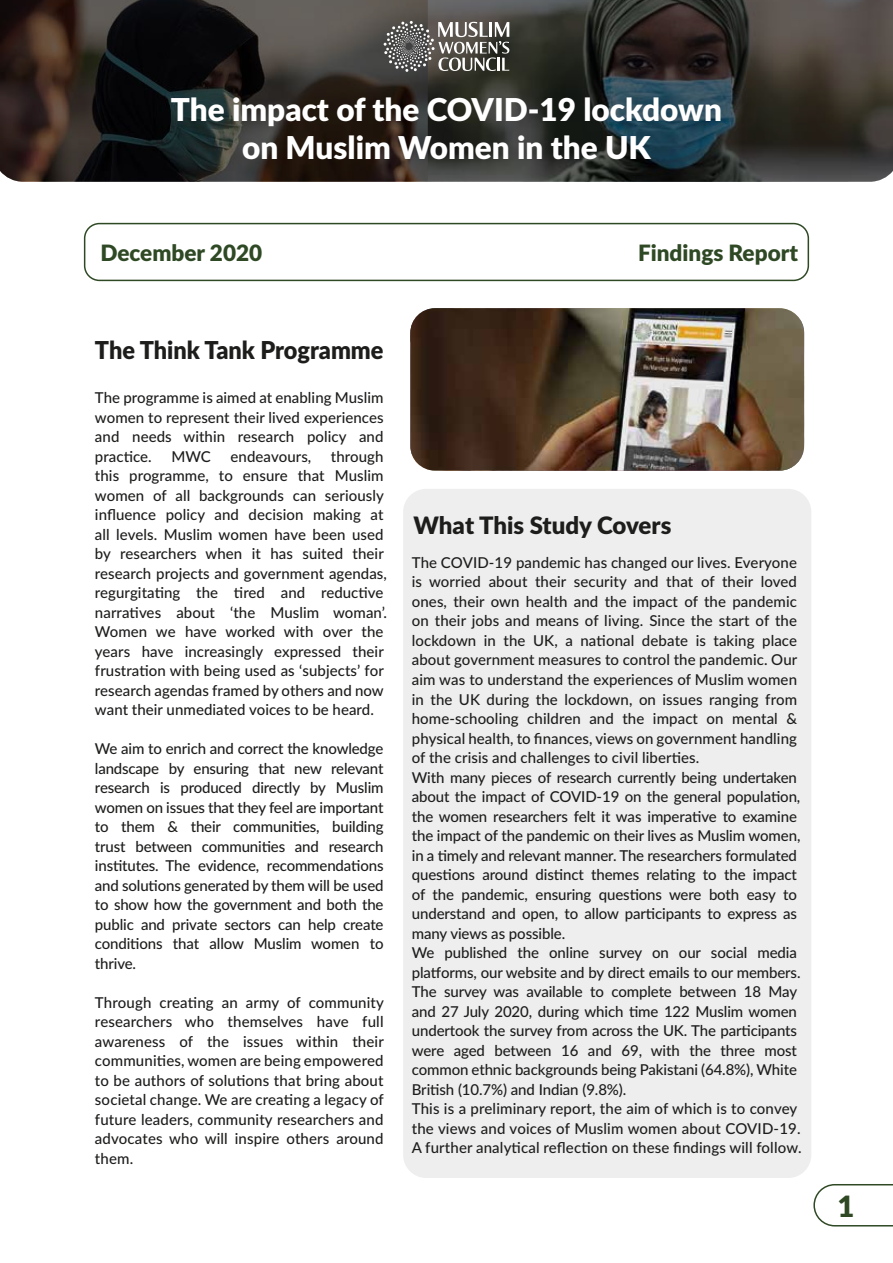
<style>
.page{position:relative;width:893px;height:1263px;background:#fff}
.page>*{position:absolute;margin:0;border:0;box-sizing:border-box;transform-origin:0 0}
.t1{font:900 31.5px/37.8px "Lato";color:#fff;text-align:center}
.t2{font:900 29.4px "Lato";color:#2e4924}
.t3{font:900 24.6px "Lato";color:#1d1e1c;scale:.95 1}
.t4{font:900 24px "Lato";color:#1d1e1c}
.t5{font:900 22.5px "Lato";color:#2e4924}
.t6{font:500 15px/19.5px "Lato";letter-spacing:.005em;color:#1d1e1c;text-align:justify}
</style>
<div class="page">
<div style="left:403px;top:489px;width:408px;height:689px;background:#eee;border-radius:23px"></div>
<svg style="left:813px;top:1184px;width:80px;height:42px"></svg>
<div style="left:84px;top:223px;width:725px;height:58px;border:2px solid #2e4924;border-radius:15px"></div>
<img style="left:410px;top:308px;width:394px;height:163px">
<svg style="left:0;top:0;width:893px;height:182px;background:#302e2c"></svg>
<svg style="left:384px;top:21px;width:125px;height:51px;background:#767470"></svg>
<h1 class="t1" style="left:171px;top:89px;width:552px">The impact of the COVID-19 lockdown on Muslim Women in the UK</h1>
<h3 class="t5" style="left:100px;top:236px;width:163px">December 2020</h3>
<h3 class="t5" style="left:638px;top:236px;width:161px">Findings Report</h3>
<h3 class="t3" style="left:95px;top:332px;width:305px">The Think Tank Programme</h3>
<p class="t6" style="left:95px;top:387px;width:290px">The programme is aimed at enabling Muslim women to represent their lived experiences and needs within research policy and practice.</p>
<p class="t6" style="left:95px;top:446px;width:294px;text-align:left;text-indent:236px">through this programme, to ensure that Muslim women of all backgrounds can seriously influence policy and decision making at all levels. Muslim women have been used by researchers when it has suited their research projects and government agendas, regurgitating the tired and reductive narratives about ‘the Muslim woman’.<br>Women we have worked with over the years have increasingly expressed their frustration with being used as ‘subjects’ for research agendas framed by others and now want their unmediated voices to be heard.</p>
<p class="t6" style="left:95px;top:738px;width:290px">We aim to enrich and correct the knowledge landscape by ensuring that new relevant research is produced directly by Muslim women on issues that they feel are important to them &amp; their communities, building trust between communities and research institutes. The evidence, recommendations and solutions generated by them will be used to show how the government and both the public and private sectors can help create conditions that allow Muslim women to thrive.</p>
<p class="t6" style="left:95px;top:992px;width:290px">Through creating an army of community researchers who themselves have full awareness of the issues within their communities, women are being empowered to be authors of solutions that bring about societal change. We are creating a legacy of future leaders, community researchers and advocates who will inspire others around them.</p>
<p class="t6" style="left:171px;top:446px;width:41px">MWC</p>
<p class="t6" style="left:231px;top:446px;width:82px">endeavours,</p>
<h3 class="t4" style="left:414px;top:507px;width:259px">What This Study Covers</h3>
<p class="t6" style="left:412px;top:552px;width:391px;text-align:left">The COVID-19 pandemic has changed our lives. Everyone is worried about their security and that of their loved ones, their own health and the impact of the pandemic on their jobs and means of living. Since the start of the lockdown in the UK, a national debate is taking place about government measures to control the pandemic. Our aim was to understand the experiences of Muslim women in the UK during the lockdown, on issues ranging from home-schooling children and the impact on mental &amp; physical health, to finances, views on government handling of the crisis and challenges to civil liberties.<br>With many pieces of research currently being undertaken about the impact of COVID-19 on the general population, the women researchers felt it was imperative to examine the impact of the pandemic on their lives as Muslim women, in a timely and relevant manner. The researchers formulated questions around distinct themes relating to the impact of the pandemic, ensuring questions were both easy to understand and open, to allow participants to express as many views as possible.<br>We published the online survey on our social media platforms, our website and by direct emails to our members.<br>The survey was available to complete between 18 May and 27 July 2020, during which time 122 Muslim women undertook the survey from across the UK. The participants were aged between 16 and 69, with the three most common ethnic backgrounds being Pakistani (64.8%), White British (10.7%) and Indian (9.8%).<br>This is a preliminary report, the aim of which is to convey the views and voices of Muslim women about COVID-19.<br>A further analytical reflection on these findings will follow.</p>
<h2 class="t2" style="left:837px;top:1184px;width:19px">1</h2>
</div>
